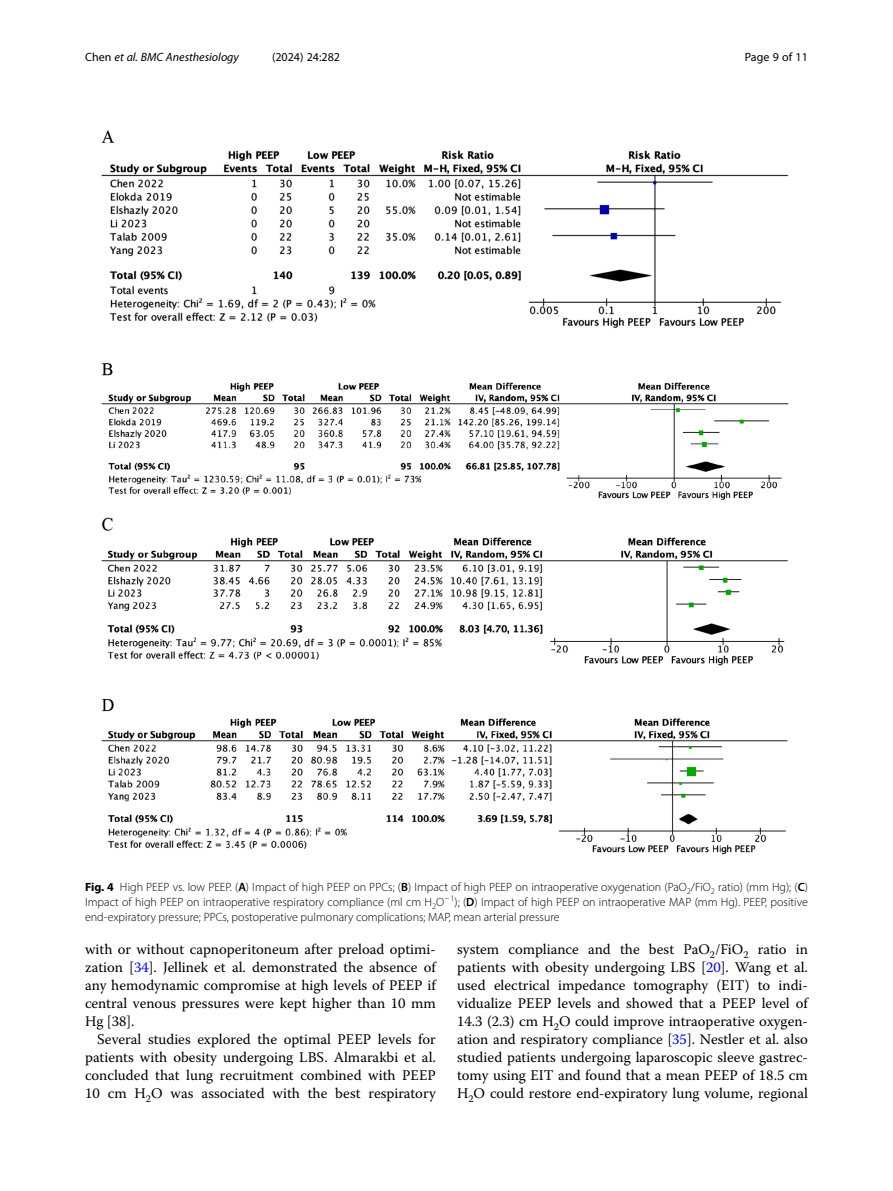
<style>
.page{position:relative;width:893px;height:1191px;background:#fff}
.page>*{position:absolute;margin:0;border:0;box-sizing:border-box;transform-origin:0 0}
.Body_Text_Indent{font:14.7px/18px "Warnock Pro";color:#000;text-align:justify}
.Figure_Caption{font:300 12px/15px "Myriad Pro";color:#000;text-align:justify}
.t1{font:italic 12px "Myriad Pro";color:#000}
.t2{font:12px "Myriad Pro";color:#000}
.s1{font-style:normal}
.s2{font-weight:700}
.s3{font-weight:600}
.s4{color:#00f}
</style>
<div class="page">
<img style="left:101px;top:130px;width:688px;height:725px">
<p class="t1" style="left:85px;top:50px;width:155px"><span class="s1">Chen</span> et al. BMC Anesthesiology</p>
<p class="t2" style="left:272px;top:50px;width:70px">(2024) 24:282</p>
<p class="t2" style="left:745px;top:50px;width:65px">Page 9 of 11</p>
<p class="Figure_Caption" style="left:85px;top:879px;width:724px"><span class="s2">Fig. 4</span> High PEEP vs. low PEEP. (<span class="s3">A</span>) Impact of high PEEP on PPCs; (<span class="s3">B</span>) Impact of high PEEP on intraoperative oxygenation (PaO<sub>2</sub>/FiO<sub>2</sub> ratio) (mm Hg); (<span class="s3">C</span>)<br>Impact of high PEEP on intraoperative respiratory compliance (ml cm H<sub>2</sub>O<sup>−1</sup>); (<span class="s3">D</span>) Impact of high PEEP on intraoperative MAP (mm Hg). PEEP, positive end-expiratory pressure; PPCs, postoperative pulmonary complications; MAP, mean arterial pressure</p>
<p class="Body_Text_Indent" style="left:85px;top:940px;width:352px">with or without capnoperitoneum after preload optimi&shy;zation [<span class="s4">34</span>]. Jellinek et al. demonstrated the absence of any hemodynamic compromise at high levels of PEEP if central venous pressures were kept higher than 10 mm Hg [38].</p>
<p class="Body_Text_Indent" style="left:85px;top:1030px;width:352px;text-indent:12px">Several studies explored the optimal PEEP levels for patients with obesity undergoing LBS. Almarakbi et al. concluded that lung recruitment combined with PEEP 10 cm H<sub>2</sub>O was associated with the best respiratory</p>
<p class="Body_Text_Indent" style="left:457px;top:940px;width:352px">system compliance and the best PaO<sub>2</sub>/FiO<sub>2</sub> ratio in patients with obesity undergoing LBS [<span class="s4">20</span>]. Wang et al. used electrical impedance tomography (EIT) to indi&shy;vidualize PEEP levels and showed that a PEEP level of 14.3 (2.3) cm H<sub>2</sub>O could improve intraoperative oxygen&shy;ation and respiratory compliance [<span class="s4">35</span>]. Nestler et al. also studied patients undergoing laparoscopic sleeve gastrec&shy;tomy using EIT and found that a mean PEEP of 18.5 cm H<sub>2</sub>O could restore end-expiratory lung volume, regional</p>
</div>
